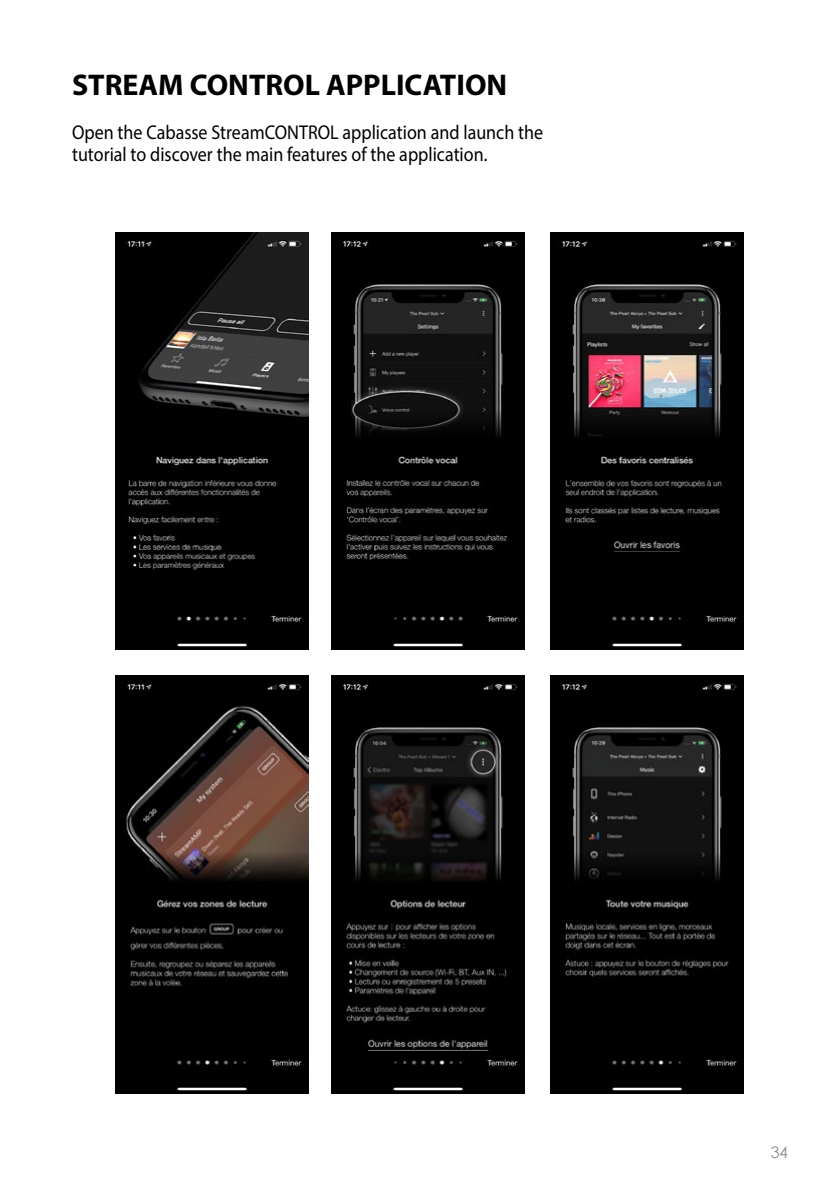
<style>
.page{position:relative;width:840px;height:1191px;background:#fff}
.page>*{position:absolute;margin:0;border:0;box-sizing:border-box;transform-origin:0 0}
.t1{font:700 30px "Myriad Pro";color:#000}
.t2{font:20px/22px "Myriad Pro";color:#000;scale:.9 1}
.t3{font:16px "Century Gothic";color:#8e8e8d}
</style>
<div class="page">
<img style="left:116px;top:232px;width:192px;height:417px">
<img style="left:331px;top:232px;width:193px;height:417px">
<img style="left:550px;top:232px;width:193px;height:417px">
<img style="left:116px;top:676px;width:192px;height:417px">
<img style="left:331px;top:676px;width:193px;height:417px">
<img style="left:550px;top:676px;width:193px;height:417px">
<h1 class="t1" style="left:72px;top:65px;width:436px">STREAM CONTROL APPLICATION</h1>
<p class="t2" style="left:72px;top:120px;width:524px">Open the Cabasse StreamCONTROL application and launch the tutorial to discover the main features of the application.</p>
<p class="t3" style="left:770px;top:1140px;width:19px">34</p>
</div>
